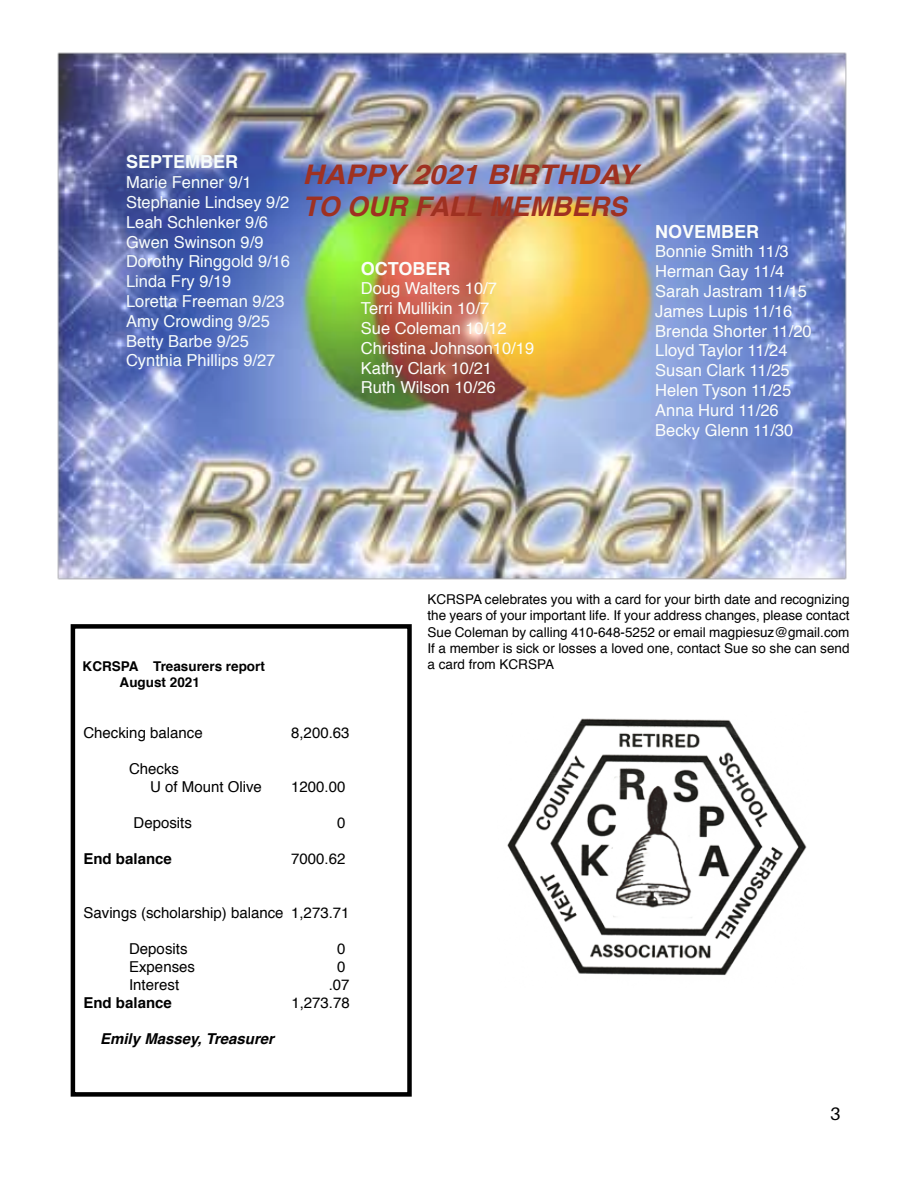
<style>
.page{position:relative;width:918px;height:1188px;background:#fff}
.page>*{position:absolute;margin:0;border:0;box-sizing:border-box;transform-origin:0 0}
.t1{font:italic 700 27px/32.4px "Helvetica";color:#9f3121;scale:1.1 1}
.t2{font:700 18px "Helvetica";color:#fbfdfb}
.t3{font:700 18px "Helvetica";color:#f7fcfb}
.t4{font:18px "Aileron";color:#000}
.t5{font:16.5px/19.8px "Helvetica";color:#fbfdfb}
.t6{font:16.5px/19.8px "Helvetica";color:#f7fcfb}
.t7{font:15px/18px "Helvetica";color:#000}
.t8{font:italic 700 15px "Helvetica";color:#000}
.t9{font:700 15px "Helvetica";color:#000}
.t10{font:13.5px/16.2px "Helvetica";color:#000;text-align:justify}
.t11{font:700 13.5px "Helvetica";color:#000}
</style>
<div class="page">
<img style="left:57px;top:52px;width:790px;height:528px">
<div style="left:71px;top:624px;width:341px;height:473px;border:4px solid #000"></div>
<img style="left:507px;top:718px;width:300px;height:258px">
<p class="t3" style="left:126px;top:147px;width:114px">SEPTEMBER</p>
<p class="t6" style="left:126px;top:173px;width:166px">Marie Fenner 9/1<br>Stephanie Lindsey 9/2<br>Leah Schlenker 9/6<br>Gwen Swinson 9/9<br>Dorothy Ringgold 9/16<br>Linda Fry 9/19<br>Loretta Freeman 9/23<br>Amy Crowding 9/25<br>Betty Barbe 9/25<br>Cynthia Phillips 9/27</p>
<h1 class="t1" style="left:302px;top:158px;width:306px">HAPPY 2021 BIRTHDAY<br>TO OUR FALL MEMBERS</h1>
<p class="t2" style="left:361px;top:254px;width:91px">OCTOBER</p>
<p class="t5" style="left:361px;top:279px;width:175px">Doug Walters 10/7<br>Terri Mullikin 10/7<br>Sue Coleman 10/12<br>Christina Johnson10/19<br>Kathy Clark 10/21<br>Ruth Wilson 10/26</p>
<p class="t2" style="left:655px;top:217px;width:106px">NOVEMBER</p>
<p class="t5" style="left:655px;top:242px;width:158px">Bonnie Smith 11/3<br>Herman Gay 11/4<br>Sarah Jastram 11/15<br>James Lupis 11/16<br>Brenda Shorter 11/20<br>Lloyd Taylor 11/24<br>Susan Clark 11/25<br>Helen Tyson 11/25<br>Anna Hurd 11/26<br>Becky Glenn 11/30</p>
<p class="t10" style="left:428px;top:592px;width:424px">KCRSPA celebrates you with a card for your birth date and recognizing the years of your important life. If your address changes, please contact Sue Coleman by calling 410-648-5252 or email magpiesuz@gmail.com If a member is sick or losses a loved one, contact Sue so she can send</p>
<p class="t11" style="left:83px;top:656px;width:184px">KCRSPA Treasurers report</p>
<p class="t10" style="left:428px;top:656px;width:128px">a card from KCRSPA</p>
<p class="t11" style="left:120px;top:672px;width:82px">August 2021</p>
<p class="t7" style="left:83px;top:724px;width:121px">Checking balance</p>
<p class="t7" style="left:291px;top:724px;width:60px">8,200.63</p>
<p class="t7" style="left:150px;top:760px;width:113px;text-indent:-21px">Checks<br>U of Mount Olive</p>
<p class="t7" style="left:291px;top:778px;width:56px">1200.00</p>
<p class="t7" style="left:134px;top:814px;width:60px">Deposits</p>
<p class="t7" style="left:337px;top:814px;width:10px">0</p>
<p class="t9" style="left:83px;top:846px;width:90px">End balance</p>
<p class="t7" style="left:291px;top:850px;width:56px">7000.62</p>
<p class="t7" style="left:83px;top:904px;width:268px">Savings (scholarship) balance 1,273.71</p>
<p class="t7" style="left:129px;top:940px;width:60px">Deposits</p>
<p class="t7" style="left:337px;top:940px;width:10px">0</p>
<p class="t7" style="left:129px;top:958px;width:67px">Expenses</p>
<p class="t7" style="left:337px;top:958px;width:10px">0</p>
<p class="t7" style="left:129px;top:976px;width:52px">Interest</p>
<p class="t7" style="left:329px;top:976px;width:22px">.07</p>
<p class="t9" style="left:83px;top:990px;width:90px">End balance</p>
<p class="t7" style="left:291px;top:994px;width:60px">1,273.78</p>
<p class="t8" style="left:100px;top:1026px;width:175px">Emily Massey, Treasurer</p>
<p class="t4" style="left:830px;top:1104px;width:12px">3</p>
</div>
